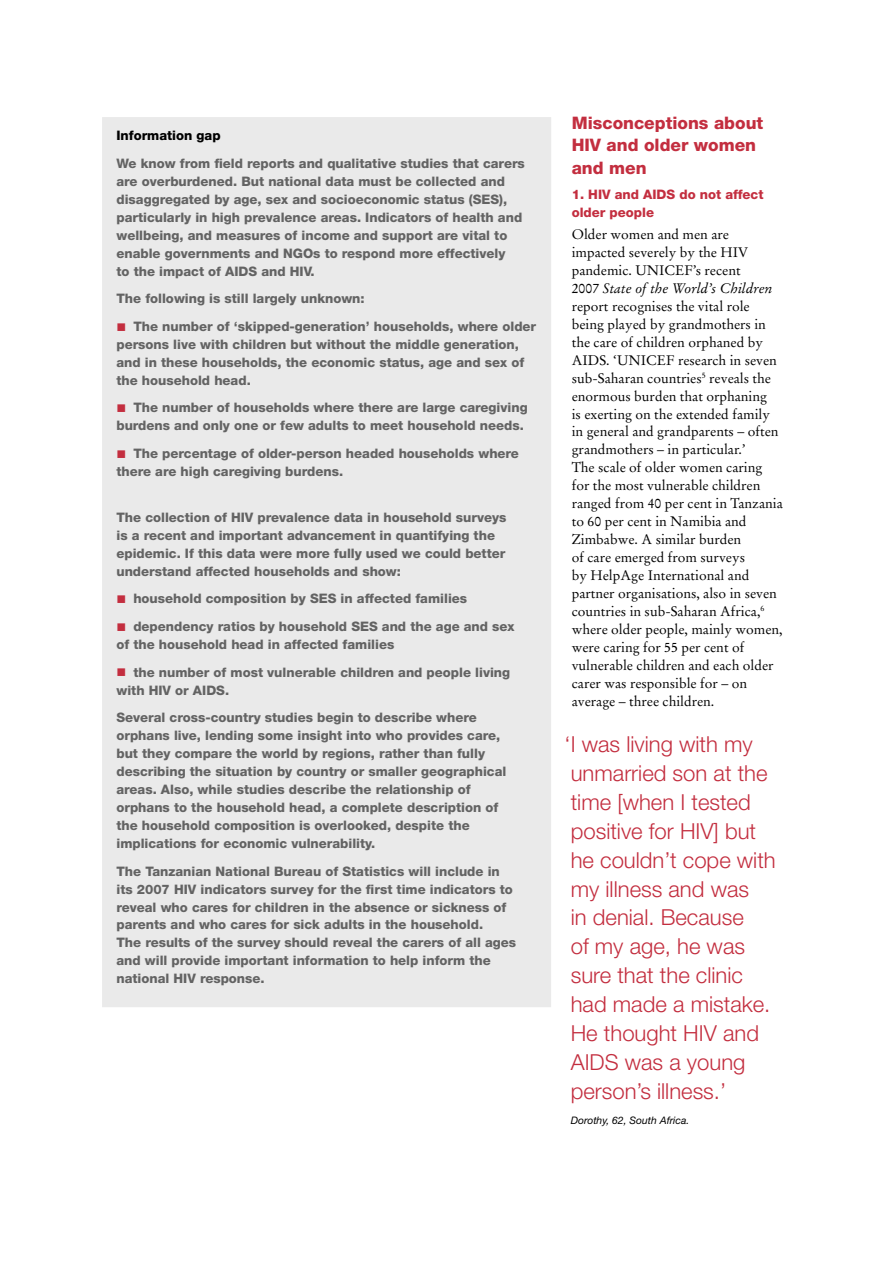
<style>
.page{position:relative;width:893px;height:1263px;background:#fff}
.page>*{position:absolute;margin:0;border:0;box-sizing:border-box;transform-origin:0 0}
.t1{font:300 22.05px/29px "Helvetica Neue";color:#c32e3f}
.t2{font:800 17.25px/22px "Helvetica Neue LT Std";color:#c32e3f}
.t3{font:13.8px/18px "Stempel Garamond";color:#000}
.t4{font:800 13.05px/18px "Helvetica Neue LT Std";color:#636363}
.t5{font:800 13.05px/18px "Helvetica Neue LT Std";color:#c32e3f}
.t6{font:800 13.05px "Helvetica Neue LT Std";color:#000}
.t7{font:italic 10.35px "Helvetica Neue LT Std";color:#000}
.s1{color:#c32e3f}
.s2{font-style:italic}
</style>
<div class="page">
<div style="left:102px;top:117px;width:449px;height:890px;background:#eaeaea"></div>
<p class="t6" style="left:116px;top:130px;width:106px">Information gap</p>
<p class="t4" style="left:116px;top:155px;width:410px">We know from field reports and qualitative studies that carers are overburdened. But national data must be collected and disaggregated by age, sex and socioeconomic status (SES), particularly in high prevalence areas. Indicators of health and wellbeing, and measures of income and support are vital to enable governments and NGOs to respond more effectively<br>to the impact of AIDS and HIV.</p>
<p class="t4" style="left:116px;top:291px;width:250px">The following is still largely unknown:</p>
<p class="t4" style="left:116px;top:319px;width:421px"><span class="s1">■</span> The number of ‘skipped-generation’ households, where older persons live with children but without the middle generation, and in these households, the economic status, age and sex of the household head.</p>
<p class="t4" style="left:116px;top:400px;width:413px"><span class="s1">■</span> The number of households where there are large caregiving burdens and only one or few adults to meet household needs.</p>
<p class="t4" style="left:116px;top:446px;width:404px"><span class="s1">■</span> The percentage of older-person headed households where there are high caregiving burdens.</p>
<p class="t4" style="left:116px;top:509px;width:391px">The collection of HIV prevalence data in household surveys is a recent and important advancement in quantifying the epidemic. If this data were more fully used we could better understand affected households and show:</p>
<p class="t4" style="left:116px;top:591px;width:352px"><span class="s1">■</span> household composition by SES in affected families</p>
<p class="t4" style="left:116px;top:619px;width:399px"><span class="s1">■</span> dependency ratios by household SES and the age and sex of the household head in affected families</p>
<p class="t4" style="left:116px;top:664px;width:395px"><span class="s1">■</span> the number of most vulnerable children and people living with HIV or AIDS.</p>
<p class="t4" style="left:116px;top:710px;width:391px">Several cross-country studies begin to describe where orphans live, lending some insight into who provides care, but they compare the world by regions, rather than fully describing the situation by country or smaller geographical areas. Also, while studies describe the relationship of orphans to the household head, a complete description of the household composition is overlooked, despite the implications for economic vulnerability.</p>
<p class="t4" style="left:116px;top:863px;width:401px">The Tanzanian National Bureau of Statistics will include in its 2007 HIV indicators survey for the first time indicators to reveal who cares for children in the absence or sickness of parents and who cares for sick adults in the household.<br>The results of the survey should reveal the carers of all ages and will provide important information to help inform the national HIV response.</p>
<h2 class="t2" style="left:571px;top:114px;width:193px">Misconceptions about<br>HIV and older women and men</h2>
<p class="t5" style="left:571px;top:187px;width:193px">1. HIV and AIDS do not affect older people</p>
<p class="t3" style="left:571px;top:227px;width:213px">Older women and men are impacted severely by the HIV pandemic. UNICEF’s recent<br>2007 <span class="s2">State of the World’s Children </span>report recognises the vital role being played by grandmothers in the care of children orphaned by<br>AIDS. ‘UNICEF research in seven sub-Saharan countries<sup>5</sup> reveals the enormous burden that orphaning<br>is exerting on the extended family in general and grandparents – often grandmothers – in particular.’<br>The scale of older women caring for the most vulnerable children ranged from 40 per cent in Tanzania to 60 per cent in Namibia and<br>Zimbabwe. A similar burden<br>of care emerged from surveys<br>by HelpAge International and partner organisations, also in seven countries in sub-Saharan Africa,<sup>6 </sup>where older people, mainly women, were caring for 55 per cent of vulnerable children and each older carer was responsible for – on average – three children.</p>
<p class="t1" style="left:564px;top:731px;width:213px">‘I was living with my unmarried son at the time [when I tested positive for HIV] but he couldn’t cope with my illness and was<br>in denial. Because<br>of my age, he was sure that the clinic had made a mistake.<br>He thought HIV and<br>AIDS was a young person’s illness.’</p>
<p class="t7" style="left:570px;top:1116px;width:120px">Dorothy, 62, South Africa.</p>
</div>
